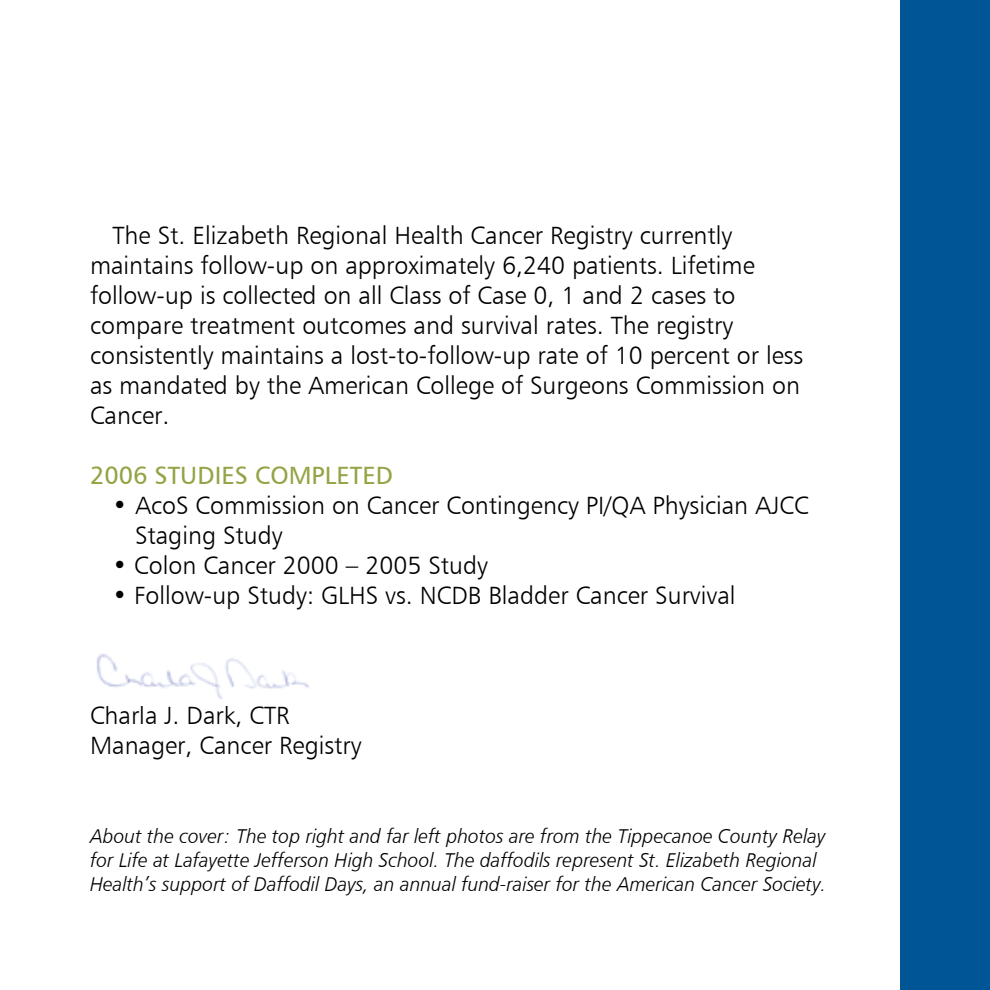
<style>
.page{position:relative;width:990px;height:990px;background:#fff}
.page>*{position:absolute;margin:0;border:0;box-sizing:border-box;transform-origin:0 0}
.t1{font:25px/30px "Humanist 777 BT Light B";color:#000}
.t2{font:25px "Humanist 777 BT Roman B";color:#93a445}
.t3{font:20px/24px "Humanist 777 BT Light Italic B";color:#000}
</style>
<div class="page">
<div style="left:900px;top:0;width:90px;height:990px;background:#005596"></div>
<img style="left:97px;top:654px;width:212px;height:45px">
<p class="t1" style="left:90px;top:220px;width:715px;text-indent:22px">The St. Elizabeth Regional Health Cancer Registry currently maintains follow-up on approximately 6,240 patients. Lifetime follow-up is collected on all Class of Case 0, 1 and 2 cases to compare treatment outcomes and survival rates. The registry consistently maintains a lost-to-follow-up rate of 10 percent or less as mandated by the American College of Surgeons Commission on Cancer.</p>
<p class="t2" style="left:90px;top:460px;width:304px">2006 STUDIES COMPLETED</p>
<p class="t1" style="left:135px;top:490px;width:675px;text-indent:-22px">• AcoS Commission on Cancer Contingency PI/QA Physician AJCC<br>Staging Study</p>
<p class="t1" style="left:112px;top:550px;width:377px">• Colon Cancer 2000 – 2005 Study</p>
<p class="t1" style="left:112px;top:580px;width:625px">• Follow-up Study: GLHS vs. NCDB Bladder Cancer Survival</p>
<p class="t1" style="left:90px;top:700px;width:273px">Charla J. Dark, CTR<br>Manager, Cancer Registry</p>
<p class="t3" style="left:90px;top:824px;width:738px">About the cover: The top right and far left photos are from the Tippecanoe County Relay for Life at Lafayette Jefferson High School. The daffodils represent St. Elizabeth Regional<br>Health’s support of Daffodil Days, an annual fund-raiser for the American Cancer Society.</p>
</div>
